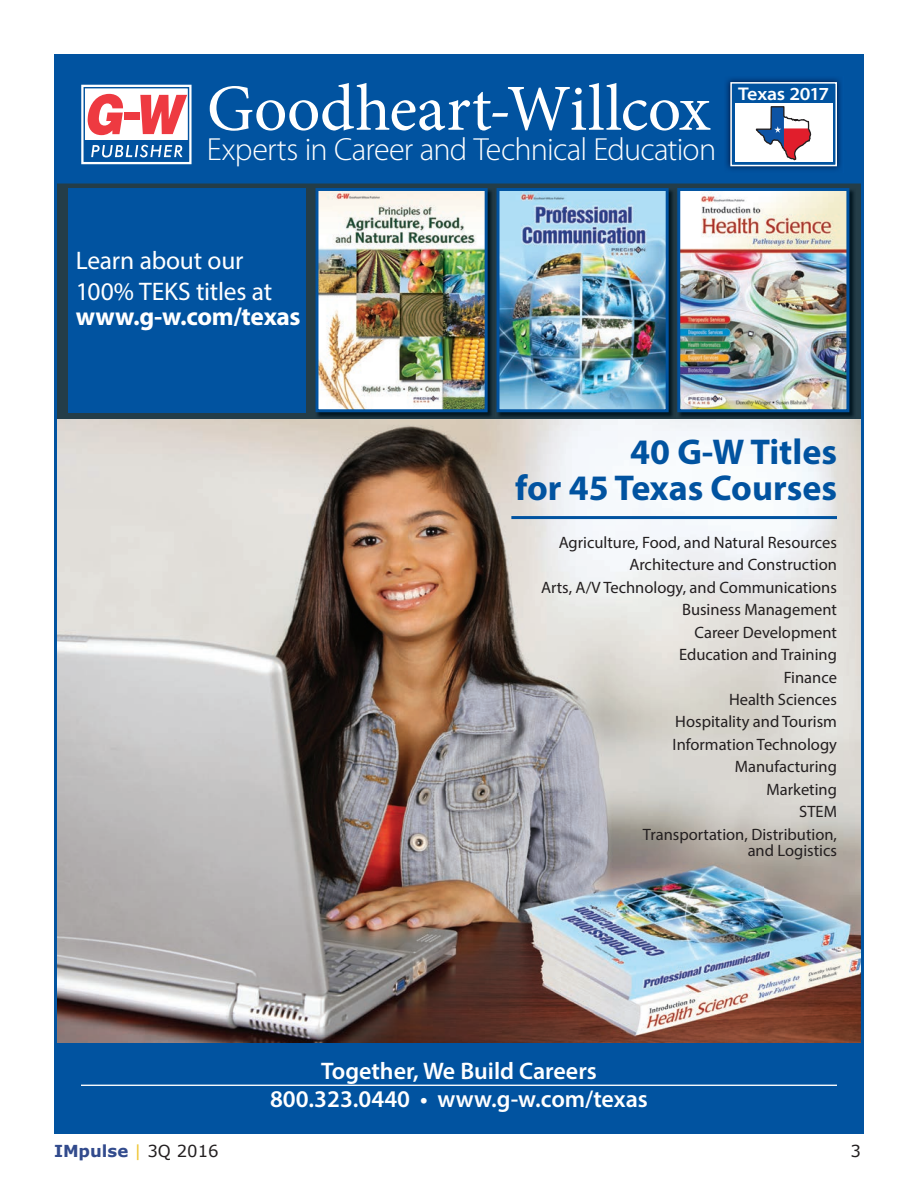
<style>
.page{position:relative;width:918px;height:1188px;background:#fff}
.page>*{position:absolute;margin:0;border:0;box-sizing:border-box;transform-origin:0 0}
.t1{font:65.85px "Minion Pro";letter-spacing:-.01em;color:#fff}
.t2{font:700 36px/36px "Myriad Pro";color:#0153a0;text-align:right}
.t3{font:300 32.1px "Myriad Pro";letter-spacing:-.025em;color:#fff}
.t4{font:25.5px/30.6px "Myriad Pro";letter-spacing:-.01em;color:#fff}
.t5{font:700 25.5px "Myriad Pro";letter-spacing:-.015em;color:#fff}
.t6{font:600 24px "Myriad Pro";color:#fff}
.t7{font:600 semi-expanded 18.45px "Myriad Pro";letter-spacing:-.015em;color:#fff}
.t8{font:16.5px/22.5px "Myriad Pro";color:#231f20;text-align:right}
.t9{font:700 16.5px "Verdana";color:#324b8d}
.t10{font:16.5px "Verdana";color:#231f20}
.s1{font-weight:400;color:#efc532}
.s2{font-weight:400;color:#231f20}
</style>
<div class="page">
<div style="left:54px;top:162px;width:810px;height:331px;background:#243d48"></div>
<img style="left:58px;top:419px;width:802px;height:625px">
<div style="left:69px;top:178px;width:237px;height:234px;background:#0153a0"></div>
<div style="left:54px;top:1044px;width:810px;height:90px;background:#0153a0"></div>
<div style="left:54px;top:54px;width:810px;height:132px;background:#0153a0"></div>
<img style="left:315px;top:188px;width:177px;height:229px">
<img style="left:320px;top:192px;width:164px;height:216px">
<div style="left:316px;top:188px;width:172px;height:224px;border:3px solid #0153a0"></div>
<img style="left:496px;top:188px;width:177px;height:229px">
<img style="left:501px;top:192px;width:164px;height:216px">
<div style="left:497px;top:188px;width:172px;height:224px;border:3px solid #0153a0"></div>
<img style="left:677px;top:188px;width:177px;height:229px">
<img style="left:681px;top:192px;width:164px;height:216px">
<div style="left:677px;top:188px;width:172px;height:224px;border:3px solid #0153a0"></div>
<hr style="left:81px;top:1085px;width:756px;height:1px;background:#fff">
<svg style="left:81px;top:84px;width:111px;height:81px"></svg>
<img style="left:726px;top:78px;width:115px;height:92px">
<svg style="left:730px;top:81px;width:108px;height:86px"></svg>
<hr style="left:511px;top:516px;width:326px;height:3px;background:#0153a0">
<hr style="left:54px;top:184px;width:810px;height:4px;background:#243d48">
<p class="t1" style="left:207px;top:65px;width:505px">Goodheart-Willcox</p>
<p class="t3" style="left:207px;top:130px;width:511px">Experts in Career and Technical Education</p>
<p class="t7" style="left:738px;top:82px;width:92px">Texas 2017</p>
<p class="t4" style="left:76px;top:245px;width:198px">Learn about our<br>100% TEKS titles at</p>
<p class="t5" style="left:76px;top:300px;width:226px">www.g-w.com/texas</p>
<p class="t2" style="left:515px;top:433px;width:323px">40 G-W Titles<br>for 45 Texas Courses</p>
<p class="t8" style="left:541px;top:531px;width:297px">Agriculture, Food, and Natural Resources<br>Architecture and Construction<br>Arts, A/V Technology, and Communications<br>Business Management<br>Career Development<br>Education and Training<br>Finance<br>Health Sciences<br>Hospitality and Tourism<br>Information Technology<br>Manufacturing<br>Marketing<br>STEM<br>Transportation, Distribution,</p>
<p class="t8" style="left:748px;top:839px;width:91px">and Logistics</p>
<p class="t6" style="left:321px;top:1056px;width:277px">Together, We Build Careers</p>
<p class="t6" style="left:270px;top:1084px;width:379px">800.323.0440 • www.g-w.com/texas</p>
<p class="t9" style="left:54px;top:1140px;width:166px">IMpulse <span class="s1">|</span> <span class="s2">3Q 2016</span></p>
<p class="t10" style="left:851px;top:1141px;width:12px">3</p>
</div>
